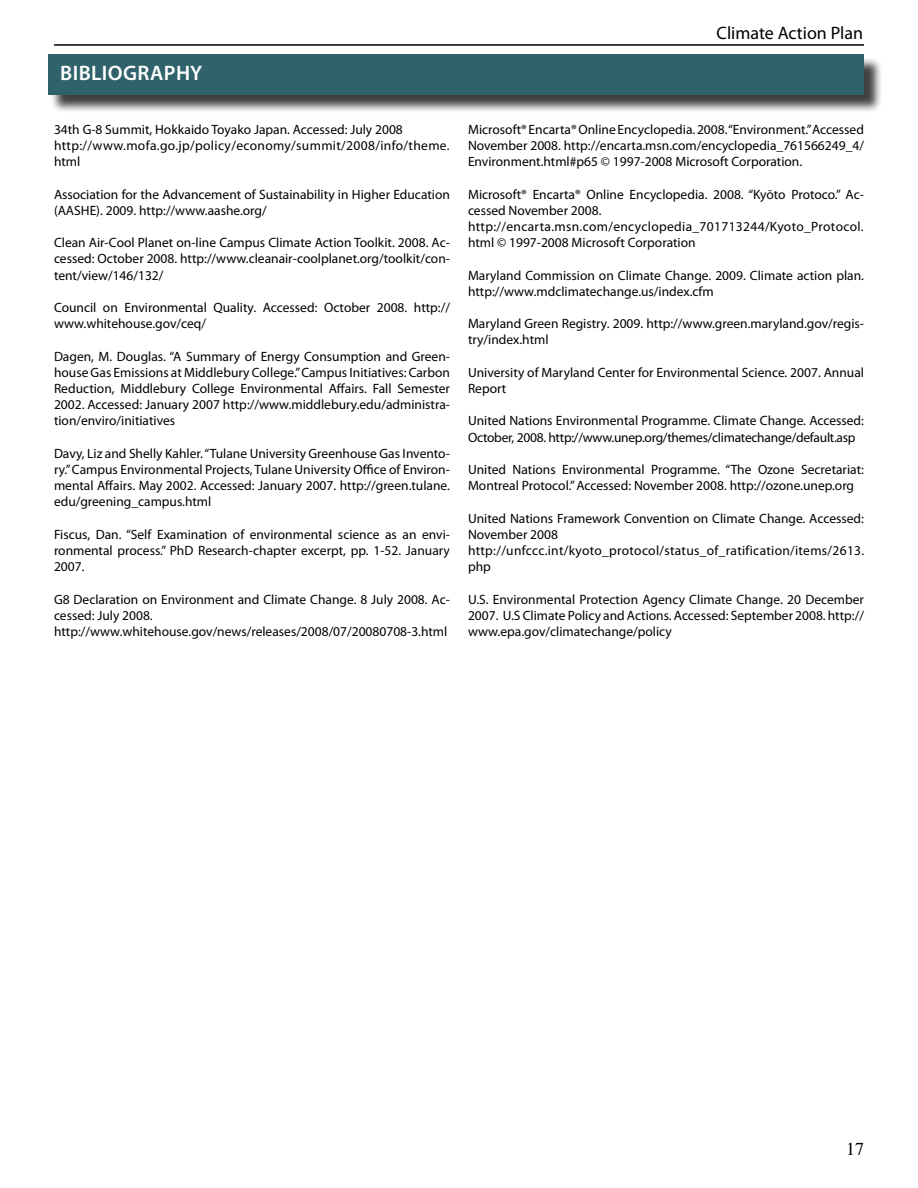
<style>
.page{position:relative;width:918px;height:1188px;background:#fff}
.page>*{position:absolute;margin:0;border:0;box-sizing:border-box;transform-origin:0 0}
.t1{font:600 21px "Myriad Pro";letter-spacing:.02em;color:#fff}
.t2{font:18px "Myriad Pro";color:#000}
.t3{font:18px "Times";color:#000}
.t4{font:13.5px/16.2px "Myriad Pro";color:#000}
</style>
<div class="page">
<hr style="left:54px;top:44px;width:810px;height:2px;background:#000">
<div style="left:50px;top:56px;width:833px;height:57px;background:#000;opacity:.75"></div>
<div style="left:48px;top:54px;width:816px;height:41px;background:#2f626b"></div>
<h1 class="t1" style="left:60px;top:60px;width:12px">BIBLIO</h1>
<h1 class="t1" style="left:123px;top:60px;width:81px">GRAPHY</h1>
<p class="t4" style="left:54px;top:121px;width:397px">34th G-8 Summit, Hokkaido Toyako Japan. Accessed: July 2008 http://www.mofa.go.jp/policy/economy/summit/2008/info/theme. html</p>
<p class="t4" style="left:54px;top:186px;width:398px">Association for the Advancement of Sustainability in Higher Education (AASHE). 2009. http://www.aashe.org/</p>
<p class="t4" style="left:54px;top:234px;width:398px;text-align:justify">Clean Air-Cool Planet on-line Campus Climate Action Toolkit. 2008. Ac&shy;cessed: October 2008. http://www.cleanair-coolplanet.org/toolkit/con&shy;tent/view/146/132/</p>
<p class="t4" style="left:54px;top:299px;width:398px">Council on Environmental Quality. Accessed: October 2008. http:// www.whitehouse.gov/ceq/</p>
<p class="t4" style="left:54px;top:348px;width:398px;text-align:justify">Dagen, M. Douglas. “A Summary of Energy Consumption and Green&shy;house Gas Emissions at Middlebury College.” Campus Initiatives: Carbon Reduction, Middlebury College Environmental Affairs. Fall Semester 2002. Accessed: January 2007 http://www.middlebury.edu/administra&shy;tion/enviro/initiatives</p>
<p class="t4" style="left:54px;top:445px;width:397px;text-align:justify">Davy, Liz and Shelly Kahler. “Tulane University Greenhouse Gas Invento&shy;ry.” Campus Environmental Projects, Tulane University Office of Environ&shy;mental Affairs. May 2002. Accessed: January 2007. http://green.tulane. edu/greening_campus.html</p>
<p class="t4" style="left:54px;top:526px;width:398px;text-align:justify">Fiscus, Dan. “Self Examination of environmental science as an envi&shy;ronmental process.” PhD Research-chapter excerpt, pp. 1-52. January 2007.</p>
<p class="t4" style="left:54px;top:591px;width:397px">G8 Declaration on Environment and Climate Change. 8 July 2008. Ac&shy;cessed: July 2008. http://www.whitehouse.gov/news/releases/2008/07/20080708-3.html</p>
<h2 class="t2" style="left:717px;top:22px;width:148px">Climate Action Plan</h2>
<p class="t4" style="left:468px;top:121px;width:398px;text-align:justify">Microsoft® Encarta® Online Encyclopedia. 2008. “Environment.” Accessed November 2008. http://encarta.msn.com/encyclopedia_761566249_4/ Environment.html#p65 © 1997-2008 Microsoft Corporation.</p>
<p class="t4" style="left:468px;top:186px;width:397px">Microsoft® Encarta® Online Encyclopedia. 2008. “Kyōto Protoco.” Ac&shy;cessed November 2008. http://encarta.msn.com/encyclopedia_701713244/Kyoto_Protocol. html © 1997-2008 Microsoft Corporation</p>
<p class="t4" style="left:468px;top:267px;width:398px">Maryland Commission on Climate Change. 2009. Climate action plan. http://www.mdclimatechange.us/index.cfm</p>
<p class="t4" style="left:468px;top:315px;width:398px">Maryland Green Registry. 2009. http://www.green.maryland.gov/regis&shy;try/index.html</p>
<p class="t4" style="left:468px;top:364px;width:398px">University of Maryland Center for Environmental Science. 2007. Annual<br>Report</p>
<p class="t4" style="left:468px;top:412px;width:397px">United Nations Environmental Programme. Climate Change. Accessed:<br>October, 2008. http://www.unep.org/themes/climatechange/default.asp</p>
<p class="t4" style="left:468px;top:461px;width:397px">United Nations Environmental Programme. “The Ozone Secretariat:<br>Montreal Protocol.” Accessed: November 2008. http://ozone.unep.org</p>
<p class="t4" style="left:468px;top:510px;width:398px">United Nations Framework Convention on Climate Change. Accessed:<br>November 2008 http://unfccc.int/kyoto_protocol/status_of_ratification/items/2613. php</p>
<p class="t4" style="left:468px;top:591px;width:398px;text-align:justify">U.S. Environmental Protection Agency Climate Change. 20 December 2007. U.S Climate Policy and Actions. Accessed: September 2008. http:// www.epa.gov/climatechange/policy</p>
<h2 class="t3" style="left:846px;top:1132px;width:19px">17</h2>
</div>
